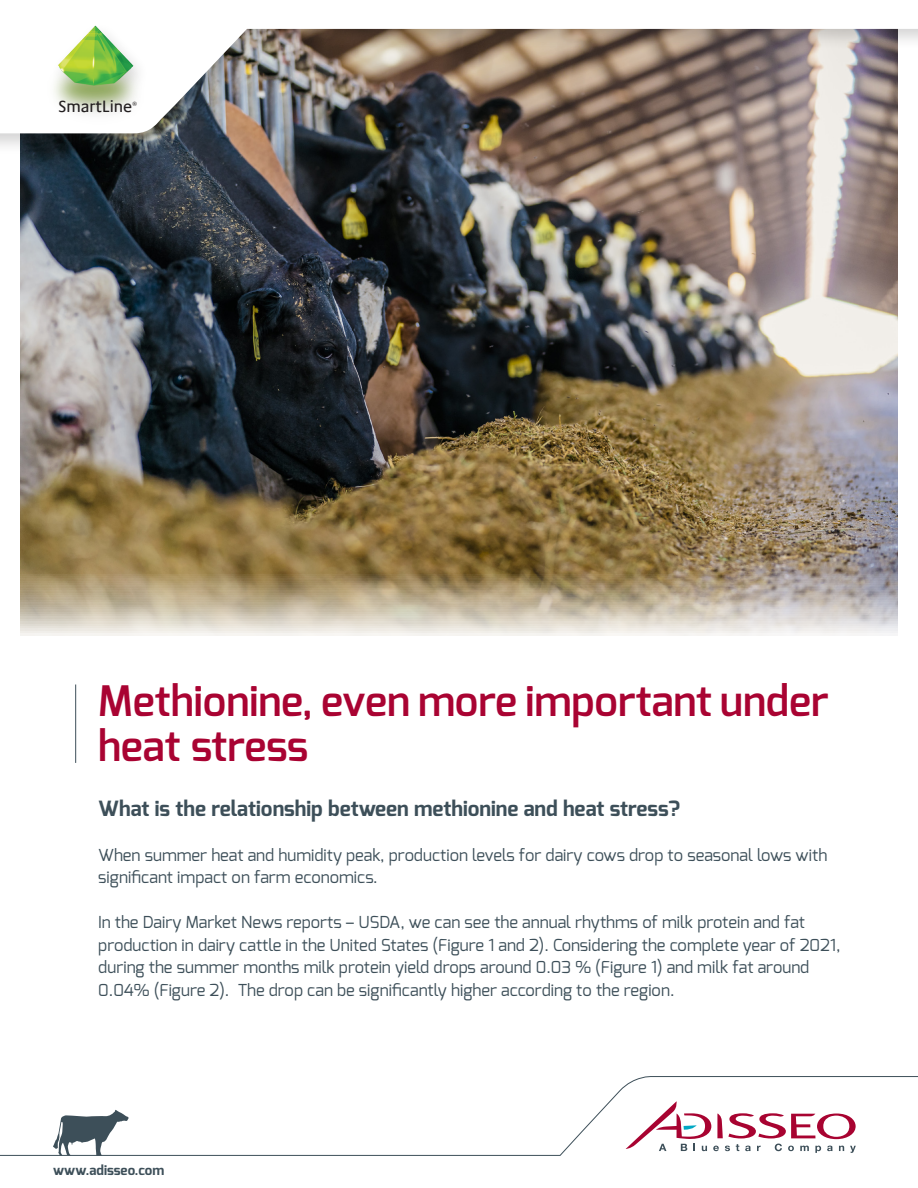
<style>
.page{position:relative;width:918px;height:1188px;background:#fff}
.page>*{position:absolute;margin:0;border:0;box-sizing:border-box;transform-origin:0 0}
.t1{font:600 42px/45px "Exo";color:#a90332}
.t2{font:700 21px "Exo";color:#3d4f59}
.t3{font:16.5px/22.5px "Exo";color:#3d4f59}
.t4{font:16.5px "Praxis Com";color:#231f20}
.t5{font:700 13.5px "Exo";color:#3d4f59}
.t6{font:5.1px "Praxis Com";color:#231f20}
</style>
<div class="page">
<svg style="left:0;top:1076px;width:918px;height:80px"></svg>
<img style="left:21px;top:155px;width:876px;height:480px">
<div style="left:0;top:0;width:918px;height:155px;background:#231f20;opacity:.2"></div>
<img style="left:0;top:0;width:918px;height:133px">
<div style="left:45px;top:21px;width:107px;height:110px;background:#fff"></div>
<img style="left:37px;top:19px;width:117px;height:100px">
<hr style="left:75px;top:685px;width:1px;height:78px;background:#3d4f59">
<p class="t4" style="left:58px;top:97px;width:76px">SmartLine</p>
<p class="t6" style="left:132px;top:100px;width:6px">®</p>
<p class="t1" style="left:98px;top:678px;width:732px">Methionine, even more important under heat stress</p>
<p class="t2" style="left:98px;top:794px;width:583px">What is the relationship between methionine and heat stress?</p>
<p class="t3" style="left:98px;top:843px;width:731px">When summer heat and humidity peak, production levels for dairy cows drop to seasonal lows with significant impact on farm economics.</p>
<p class="t3" style="left:98px;top:911px;width:744px">In the Dairy Market News reports – USDA, we can see the annual rhythms of milk protein and fat production in dairy cattle in the United States (Figure 1 and 2). Considering the complete year of 2021, during the summer months milk protein yield drops around 0.03 % (Figure 1) and milk fat around 0.04% (Figure 2). The drop can be significantly higher according to the region.</p>
<p class="t5" style="left:53px;top:1161px;width:113px">www.adisseo.com</p>
</div>
